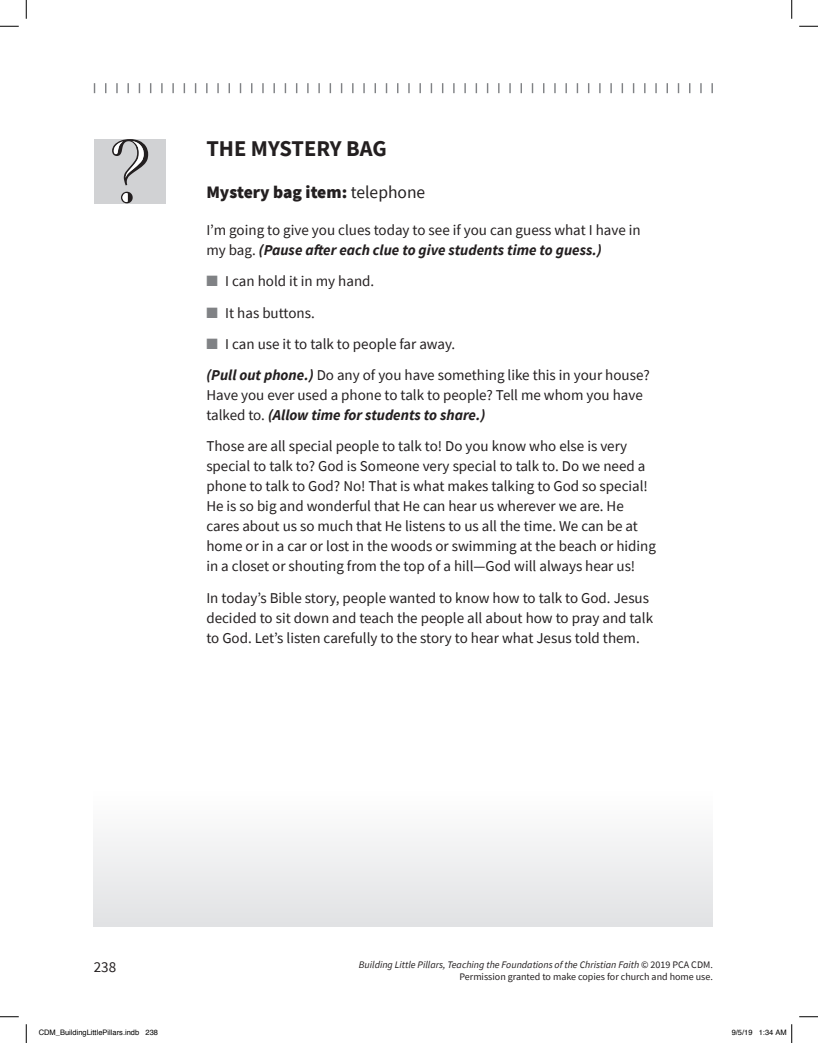
<style>
.page{position:relative;width:818px;height:1043px;background:#fff}
.page>*{position:absolute;margin:0;border:0;box-sizing:border-box;transform-origin:0 0}
.t1{font:700 22.5px "Source Sans Pro";color:#231f20}
.t2{font:900 17.5px "Source Sans Pro";color:#231f20}
.t3{font:15px/20px "Source Sans Pro";color:#231f20}
.t4{font:italic 10px/12px "Source Sans Pro";color:#231f20;text-align:right}
.t5{font:7.5px "Helvetica";color:#000}
.s1{font-weight:400}
.s2{font-weight:700;font-style:italic}
.s3{color:#808285}
.s4{font-style:normal}
</style>
<div class="page">
<svg style="left:94px;top:83px;width:618px;height:10px"></svg>
<div style="left:94px;top:791px;width:618px;height:135px;background:linear-gradient(to bottom,#fffefe,#e1e2e4)"></div>
<div style="left:94px;top:139px;width:71px;height:64px;background:#d1d2d4"></div>
<svg style="left:112px;top:139px;width:36px;height:64px"></svg>
<svg style="left:0;top:25px;width:19px;height:2px"></svg>
<svg style="left:799px;top:25px;width:19px;height:2px"></svg>
<svg style="left:0;top:1016px;width:19px;height:1px"></svg>
<svg style="left:799px;top:1016px;width:19px;height:1px"></svg>
<svg style="left:25px;top:0;width:2px;height:19px"></svg>
<svg style="left:25px;top:1024px;width:2px;height:18px"></svg>
<svg style="left:791px;top:0;width:1px;height:19px"></svg>
<svg style="left:791px;top:1024px;width:1px;height:18px"></svg>
<h1 class="t1" style="left:206px;top:133px;width:182px">THE MYST ERY BAG</h1>
<p class="t2" style="left:206px;top:180px;width:220px">Mystery bag item: <span class="s1">telephone</span></p>
<p class="t3" style="left:206px;top:220px;width:436px">I’m going to give you clues today to see if you can guess what I have in my bag. <span class="s2">(Pause after each clue to give students time to guess.)</span></p>
<p class="t3" style="left:206px;top:271px;width:169px"><span class="s3">■</span> I can hold it in my hand.</p>
<p class="t3" style="left:206px;top:302px;width:110px"><span class="s3">■</span> It has buttons.</p>
<p class="t3" style="left:206px;top:328px;width:445px;line-height:31.2px"><span class="s3">■</span> I can use it to talk to people far away.<br><span class="s2">(Pull out phone.)</span> Do any of you have something like this in your house?</p>
<p class="t3" style="left:206px;top:385px;width:438px">Have you ever used a phone to talk to people? Tell me whom you have talked to. <span class="s2">(Allow time for students to share.)</span></p>
<p class="t3" style="left:206px;top:436px;width:451px">Those are all special people to talk to! Do you know who else is very special to talk to? God is Someone very special to talk to. Do we need a phone to talk to God? No! That is what makes talking to God so special!<br>He is so big and wonderful that He can hear us wherever we are. He cares about us so much that He listens to us all the time. We can be at home or in a car or lost in the woods or swimming at the beach or hiding in a closet or shouting from the top of a hill―God will always hear us!</p>
<p class="t3" style="left:206px;top:587px;width:448px">In today’s Bible story, people wanted to know how to talk to God. Jesus decided to sit down and teach the people all about how to pray and talk to God. Let’s listen carefully to the story to hear what Jesus told them.</p>
<p class="t3" style="left:94px;top:956px;width:24px">238</p>
<p class="t4" style="left:358px;top:958px;width:356px">Building Little Pillars, Teaching the Foundations of the Christian Faith <span class="s4">© 2019 PCA CDM.<br>Permission granted to make copies for church and home use.</span></p>
<p class="t5" style="left:39px;top:1027px;width:121px">CDM_BuildingLittlePillars.indb 238</p>
<p class="t5" style="left:731px;top:1027px;width:57px">9/5/19 1:34 AM</p>
</div>
